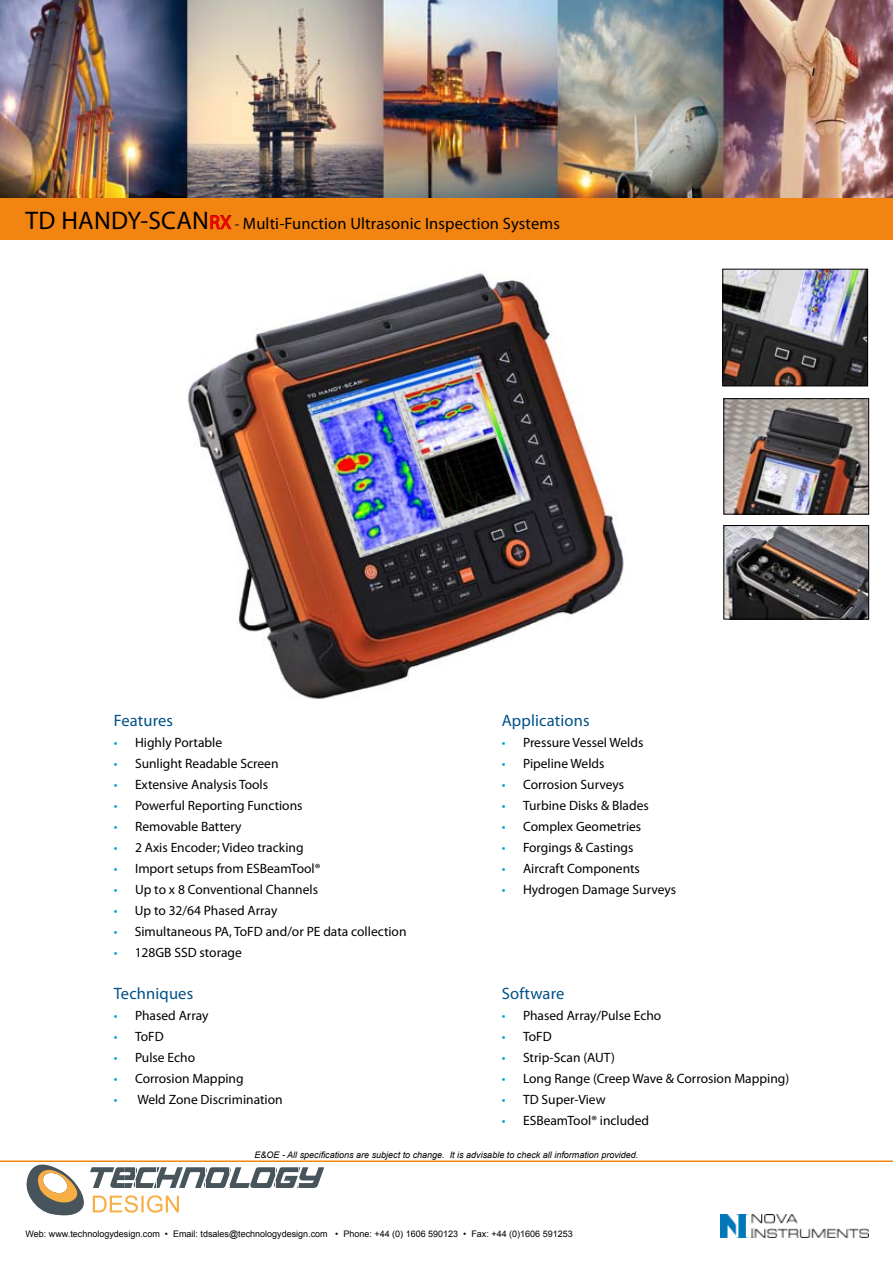
<style>
.page{position:relative;width:893px;height:1263px;background:#fff}
.page>*{position:absolute;margin:0;border:0;box-sizing:border-box;transform-origin:0 0}
.t1{font:16.5px "Myriad Pro";letter-spacing:.01em;color:#000}
.t2{font:16.5px "Myriad Pro";letter-spacing:.01em;color:#005187}
.t3{font:13.5px "Myriad Pro";color:#000}
.t4{font:9px "Arial";color:#000}
.t5{font:italic 9px "Arial";color:#000}
.s1{font-size:25.5px}
.s2{font-size:19.5px;color:#fe0000}
.s3{font-size:15px}
.s4{color:#00a4dd}
</style>
<div class="page">
<div style="left:0;top:197px;width:893px;height:43px;background:#f28411"></div>
<img style="left:725px;top:271px;width:141px;height:113px">
<div style="left:723px;top:269px;width:145px;height:117px;border:1px solid #000"></div>
<img style="left:726px;top:400px;width:141px;height:112px">
<div style="left:724px;top:398px;width:145px;height:116px;border:1px solid #000"></div>
<img style="left:188px;top:273px;width:436px;height:426px">
<img style="left:726px;top:527px;width:141px;height:90px">
<div style="left:724px;top:525px;width:145px;height:94px;border:1px solid #000"></div>
<svg style="left:210px;top:215px;width:22px;height:15px"></svg>
<img style="left:0;top:0;width:893px;height:197px">
<svg style="left:27px;top:1164px;width:297px;height:51px"></svg>
<hr style="left:0;top:1160px;width:893px;height:2px;background:#f28411">
<img style="left:720px;top:1214px;width:149px;height:23px">
<p class="t1" style="left:26px;top:213px;width:536px"><span class="s1">TD HANDY-SCAN</span><span class="s2">RX</span> <span class="s3">-</span> Multi-Function Ultrasonic Inspection Systems</p>
<p class="t2" style="left:114px;top:710px;width:61px">Features</p>
<p class="t3" style="left:114px;top:734px;width:110px"><span class="s4">•</span> Highly Portable</p>
<p class="t3" style="left:114px;top:755px;width:166px"><span class="s4">•</span> Sunlight Readable Screen</p>
<p class="t3" style="left:114px;top:776px;width:156px"><span class="s4">•</span> Extensive Analysis Tools</p>
<p class="t3" style="left:114px;top:797px;width:190px"><span class="s4">•</span> Powerful Reporting Functions</p>
<p class="t3" style="left:114px;top:818px;width:129px"><span class="s4">•</span> Removable Battery</p>
<p class="t3" style="left:114px;top:839px;width:191px"><span class="s4">•</span> 2 Axis Encoder; Video tracking</p>
<p class="t3" style="left:114px;top:860px;width:208px"><span class="s4">•</span> Import setups from ESBeamTool®</p>
<p class="t3" style="left:114px;top:881px;width:206px"><span class="s4">•</span> Up to x 8 Conventional Channels</p>
<p class="t3" style="left:114px;top:902px;width:165px"><span class="s4">•</span> Up to 32/64 Phased Array</p>
<p class="t3" style="left:114px;top:923px;width:294px"><span class="s4">•</span> Simultaneous PA, ToFD and/or PE data collection</p>
<p class="t3" style="left:114px;top:944px;width:130px"><span class="s4">•</span> 128GB SSD storage</p>
<p class="t2" style="left:114px;top:983px;width:81px">Techniques</p>
<p class="t3" style="left:114px;top:1007px;width:96px"><span class="s4">•</span> Phased Array</p>
<p class="t3" style="left:114px;top:1028px;width:51px"><span class="s4">•</span> ToFD</p>
<p class="t3" style="left:114px;top:1049px;width:83px"><span class="s4">•</span> Pulse Echo</p>
<p class="t3" style="left:114px;top:1070px;width:131px"><span class="s4">•</span> Corrosion Mapping</p>
<p class="t3" style="left:114px;top:1091px;width:170px"><span class="s4">•</span> Weld Zone Discrimination</p>
<p class="t2" style="left:502px;top:710px;width:89px">Applications</p>
<p class="t3" style="left:502px;top:734px;width:143px"><span class="s4">•</span> Pressure Vessel Welds</p>
<p class="t3" style="left:502px;top:755px;width:104px"><span class="s4">•</span> Pipeline Welds</p>
<p class="t3" style="left:502px;top:776px;width:124px"><span class="s4">•</span> Corrosion Surveys</p>
<p class="t3" style="left:502px;top:797px;width:149px"><span class="s4">•</span> Turbine Disks &amp; Blades</p>
<p class="t3" style="left:502px;top:818px;width:141px"><span class="s4">•</span> Complex Geometries</p>
<p class="t3" style="left:502px;top:839px;width:133px"><span class="s4">•</span> Forgings &amp; Castings</p>
<p class="t3" style="left:502px;top:860px;width:140px"><span class="s4">•</span> Aircraft Components</p>
<p class="t3" style="left:502px;top:881px;width:176px"><span class="s4">•</span> Hydrogen Damage Surveys</p>
<p class="t2" style="left:502px;top:983px;width:64px">Software</p>
<p class="t3" style="left:502px;top:1007px;width:161px"><span class="s4">•</span> Phased Array/Pulse Echo</p>
<p class="t3" style="left:502px;top:1028px;width:51px"><span class="s4">•</span> ToFD</p>
<p class="t3" style="left:502px;top:1049px;width:115px"><span class="s4">•</span> Strip-Scan (AUT)</p>
<p class="t3" style="left:502px;top:1070px;width:289px"><span class="s4">•</span> Long Range (Creep Wave &amp; Corrosion Mapping)</p>
<p class="t3" style="left:502px;top:1091px;width:105px"><span class="s4">•</span> TD Super-View</p>
<p class="t3" style="left:502px;top:1112px;width:149px"><span class="s4">•</span> ESBeamTool® included</p>
<p class="t5" style="left:255px;top:1149px;width:385px">E&amp;OE - All specifications are subject to change. It is advisable to check all information provided.</p>
<p class="t4" style="left:26px;top:1228px;width:549px">Web: www.technologydesign.com • Email: tdsales@technologydesign.com • Phone: +44 (0) 1606 590123 • Fax: +44 (0)1606 591253</p>
</div>
